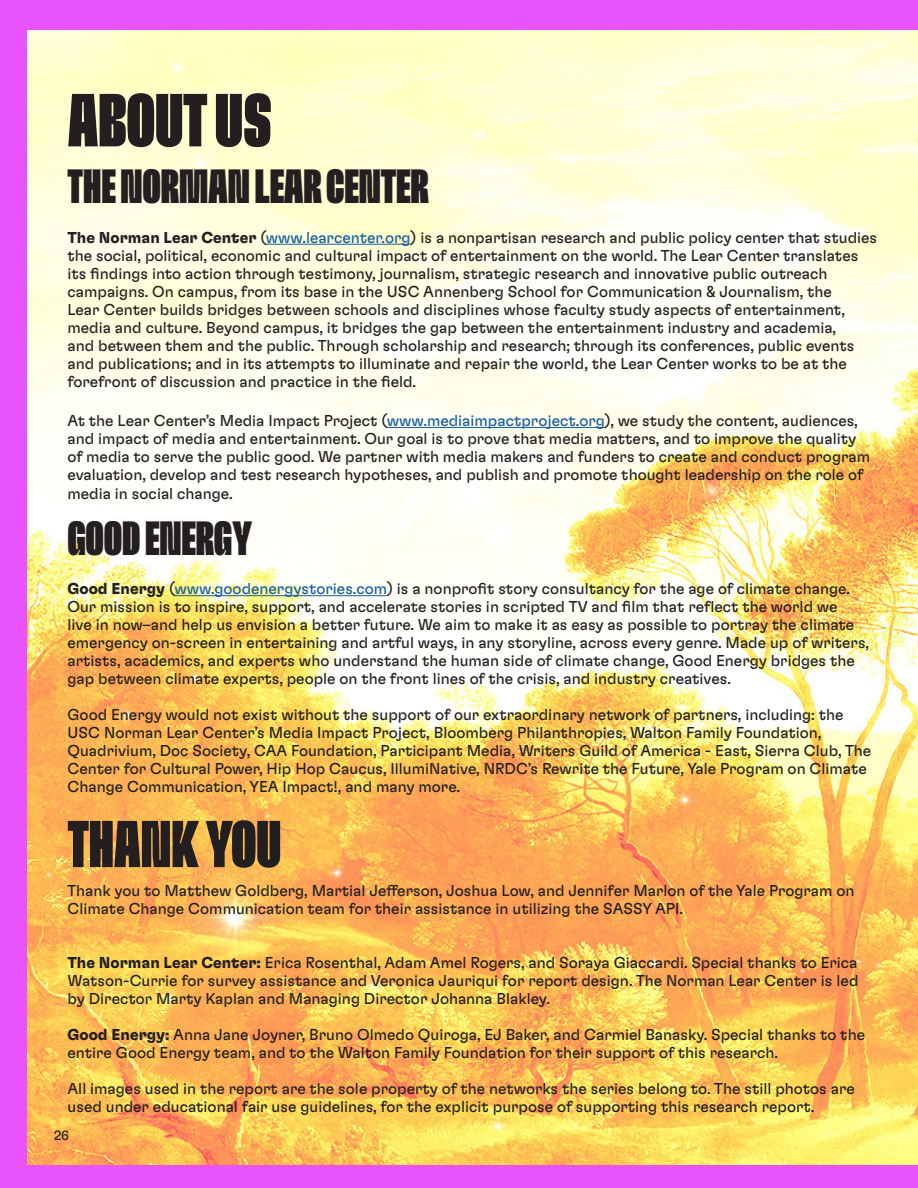
<style>
.page{position:relative;width:918px;height:1188px;background:#e853fc}
.page>*{position:absolute;margin:0;border:0;box-sizing:border-box;transform-origin:0 0}
.t1{font:75px "GT Flexa X Cm Bl";letter-spacing:-.01em;color:#231f20}
.t2{font:66px "GT Flexa X Cm Bl";letter-spacing:-.01em;color:#231f20}
.t3{font:48px "GT Flexa X Cm Bl";letter-spacing:-.01em;color:#231f20}
.t4{font:15.75px/18px "GT Flexa";color:#231f20}
.t5{font:13.5px "GT Flexa";color:#231f20}
.s1{font-weight:700}
.s2{color:#175d9e}
</style>
<div class="page">
<img style="left:27px;top:30px;width:890px;height:1134px">
<hr style="left:266px;top:244px;width:145px;height:1px;background:#175d9e">
<hr style="left:387px;top:427px;width:218px;height:1px;background:#175d9e">
<hr style="left:174px;top:595px;width:213px;height:1px;background:#175d9e">
<p class="t1" style="left:68px;top:75px;width:206px">ABOUT US</p>
<p class="t3" style="left:68px;top:157px;width:363px">THE NORMAN LEAR CENTER</p>
<p class="t4" style="left:68px;top:228px;width:811px"><span class="s1">The Norman Lear Center</span> (<span class="s2">www.learcenter.org</span>) is a nonpartisan research and public policy center that studies the social, political, economic and cultural impact of entertainment on the world. The Lear Center translates its findings into action through testimony, journalism, strategic research and innovative public outreach campaigns. On campus, from its base in the USC Annenberg School for Communication &amp; Journalism, the<br>Lear Center builds bridges between schools and disciplines whose faculty study aspects of entertainment, media and culture. Beyond campus, it bridges the gap between the entertainment industry and academia,<br>and between them and the public. Through scholarship and research; through its conferences, public events and publications; and in its attempts to illuminate and repair the world, the Lear Center works to be at the forefront of discussion and practice in the field.</p>
<p class="t4" style="left:68px;top:411px;width:804px">At the Lear Center’s Media Impact Project (<span class="s2">www.mediaimpactproject.org</span>), we study the content, audiences, and impact of media and entertainment. Our goal is to prove that media matters, and to improve the quality of media to serve the public good. We partner with media makers and funders to create and conduct program evaluation, develop and test research hypotheses, and publish and promote thought leadership on the role of media in social change.</p>
<p class="t3" style="left:68px;top:509px;width:186px">GOOD ENERGY</p>
<p class="t4" style="left:68px;top:579px;width:803px"><span class="s1">Good Energy</span> (<span class="s2">www.goodenergystories.com</span>) is a nonprofit story consultancy for the age of climate change.<br>Our mission is to inspire, support, and accelerate stories in scripted TV and film that reflect the world we<br>live in now–and help us envision a better future. We aim to make it as easy as possible to portray the climate emergency on-screen in entertaining and artful ways, in any storyline, across every genre. Made up of writers, artists, academics, and experts who understand the human side of climate change, Good Energy bridges the gap between climate experts, people on the front lines of the crisis, and industry creatives.</p>
<p class="t4" style="left:68px;top:705px;width:805px">Good Energy would not exist without the support of our extraordinary network of partners, including: the USC Norman Lear Center’s Media Impact Project, Bloomberg Philanthropies, Walton Family Foundation, Quadrivium, Doc Society, CAA Foundation, Participant Media, Writers Guild of America - East, Sierra Club, The Center for Cultural Power, Hip Hop Caucus, IllumiNative, NRDC’s Rewrite the Future, Yale Program on Climate Change Communication, YEA Impact!, and many more.</p>
<p class="t2" style="left:68px;top:804px;width:216px">THANK YOU</p>
<p class="t4" style="left:68px;top:881px;width:788px">Thank you to Matthew Goldberg, Martial Jefferson, Joshua Low, and Jennifer Marlon of the Yale Program on<br>Climate Change Communication team for their assistance in utilizing the SASSY API.</p>
<p class="t4" style="left:68px;top:953px;width:793px;text-align:justify"><span class="s1">The Norman Lear Center:</span> Erica Rosenthal, Adam Amel Rogers, and Soraya Giaccardi. Special thanks to Erica Watson-Currie for survey assistance and Veronica Jauriqui for report design. The Norman Lear Center is led by Director Marty Kaplan and Managing Director Johanna Blakley.</p>
<p class="t4" style="left:68px;top:1025px;width:799px"><span class="s1">Good Energy:</span> Anna Jane Joyner, Bruno Olmedo Quiroga, EJ Baker, and Carmiel Banasky. Special thanks to the entire Good Energy team, and to the Walton Family Foundation for their support of this research.</p>
<p class="t4" style="left:68px;top:1079px;width:789px">All images used in the report are the sole property of the networks the series belong to. The still photos are used under educational fair use guidelines, for the explicit purpose of supporting this research report.</p>
<p class="t5" style="left:54px;top:1127px;width:16px">26</p>
</div>
